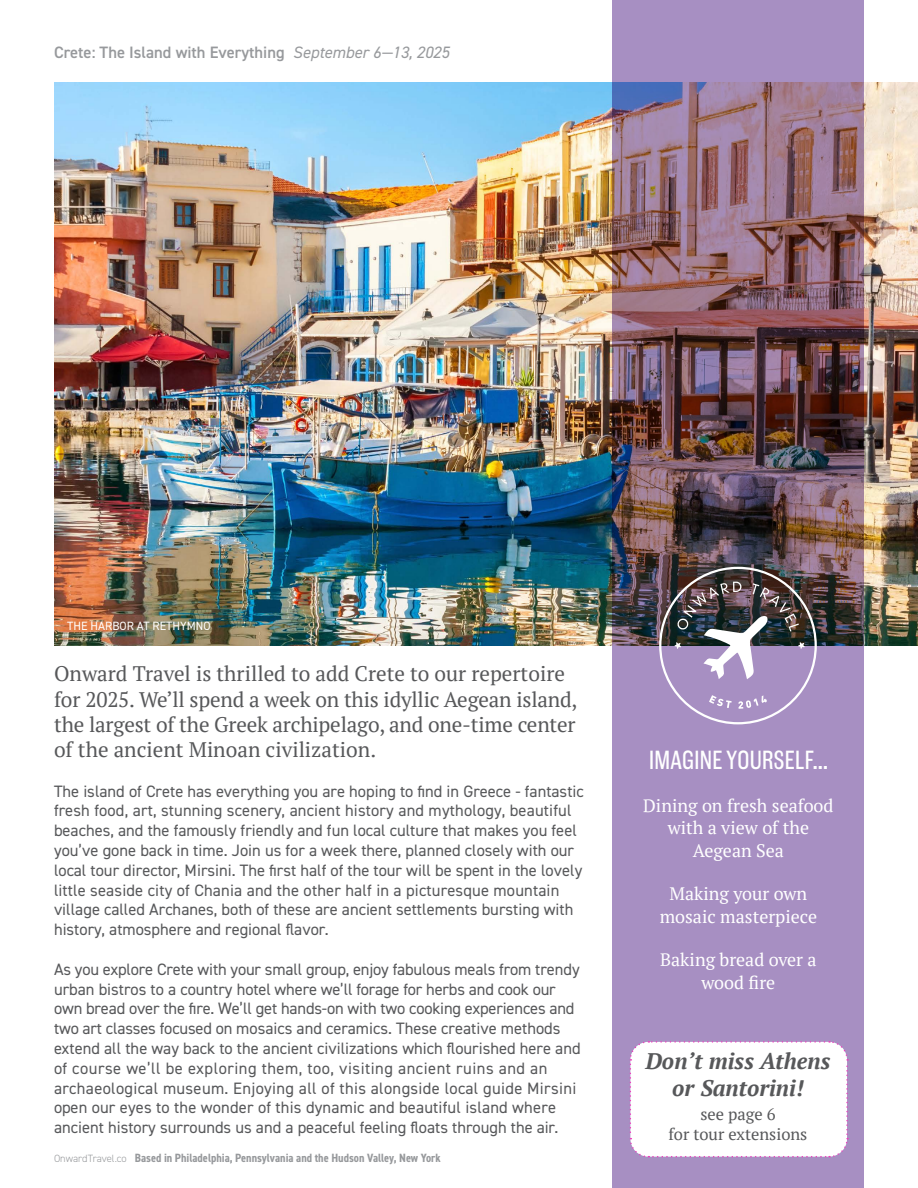
<style>
.page{position:relative;width:918px;height:1188px;background:#fff}
.page>*{position:absolute;margin:0;border:0;box-sizing:border-box;transform-origin:0 0}
.t1{font:27px "Americane Cond";letter-spacing:.015em;color:#fff}
.t2{font:italic 700 22.5px/27px "PT Serif";color:#57585a;text-align:center}
.t3{font:21px/25.2px "PT Serif";letter-spacing:-.01em;color:#57585a}
.t4{font:18px/22.5px "PT Serif";color:#fff;text-align:center}
.t5{font:16.5px/19.8px "DIN2014";color:#57585a}
.t6{font:600 16.5px "DIN2014";color:#97999c}
.t7{font:16.5px/19.8px "PT Serif";color:#57585a;text-align:center}
.t8{font:700 condensed 12px "DIN2014";color:#97999c}
.t9{font:12px "DIN2014";color:#fff}
.s1{font-weight:400;font-style:italic}
.s2{font-weight:300;font-stretch:normal;font-size:10.5px}
</style>
<div class="page">
<img style="left:54px;top:82px;width:864px;height:564px">
<img style="left:612px;top:0;width:252px;height:1188px">
<img style="left:659px;top:567px;width:158px;height:157px">
<svg style="left:629px;top:1040px;width:220px;height:118px"></svg>
<p class="t6" style="left:54px;top:42px;width:397px">Crete: The Island with Everything <span class="s1">September 6—13, 2025</span></p>
<p class="t9" style="left:67px;top:619px;width:145px">THE HARBOR AT RETHYMNO</p>
<p class="t3" style="left:54px;top:661px;width:525px">Onward Travel is thrilled to add Crete to our repertoire for 2025. We’ll spend a week on this idyllic Aegean island, the largest of the Greek archipelago, and one-time center of the ancient Minoan civilization.</p>
<p class="t5" style="left:54px;top:781px;width:531px">The island of Crete has everything you are hoping to find in Greece - fantastic fresh food, art, stunning scenery, ancient history and mythology, beautiful beaches, and the famously friendly and fun local culture that makes you feel you’ve gone back in time. Join us for a week there, planned closely with our local tour director, Mirsini. The first half of the tour will be spent in the lovely little seaside city of Chania and the other half in a picturesque mountain village called Archanes, both of these are ancient settlements bursting with history, atmosphere and regional flavor.</p>
<p class="t5" style="left:54px;top:959px;width:528px">As you explore Crete with your small group, enjoy fabulous meals from trendy urban bistros to a country hotel where we’ll forage for herbs and cook our own bread over the fire. We’ll get hands-on with two cooking experiences and two art classes focused on mosaics and ceramics. These creative methods extend all the way back to the ancient civilizations which flourished here and of course we’ll be exploring them, too, visiting ancient ruins and an archaeological museum. Enjoying all of this alongside local guide Mirsini open our eyes to the wonder of this dynamic and beautiful island where ancient history surrounds us and a peaceful feeling floats through the air.</p>
<p class="t8" style="left:54px;top:1150px;width:388px"><span class="s2">OnwardTravel.co</span> Based in Philadelphia, Pennsylvania and the Hudson Valley, New York</p>
<h1 class="t1" style="left:649px;top:744px;width:180px">IMAGINE YOURSELF…</h1>
<p class="t4" style="left:643px;top:794px;width:192px">Dining on fresh seafood with a view of the<br>Aegean Sea</p>
<p class="t4" style="left:660px;top:883px;width:159px">Making your own mosaic masterpiece</p>
<p class="t4" style="left:660px;top:949px;width:158px">Baking bread over a wood fire</p>
<h2 class="t2" style="left:645px;top:1048px;width:187px">Don’t miss Athens or Santorini!</h2>
<p class="t7" style="left:669px;top:1104px;width:140px">see page 6<br>for tour extensions</p>
</div>
